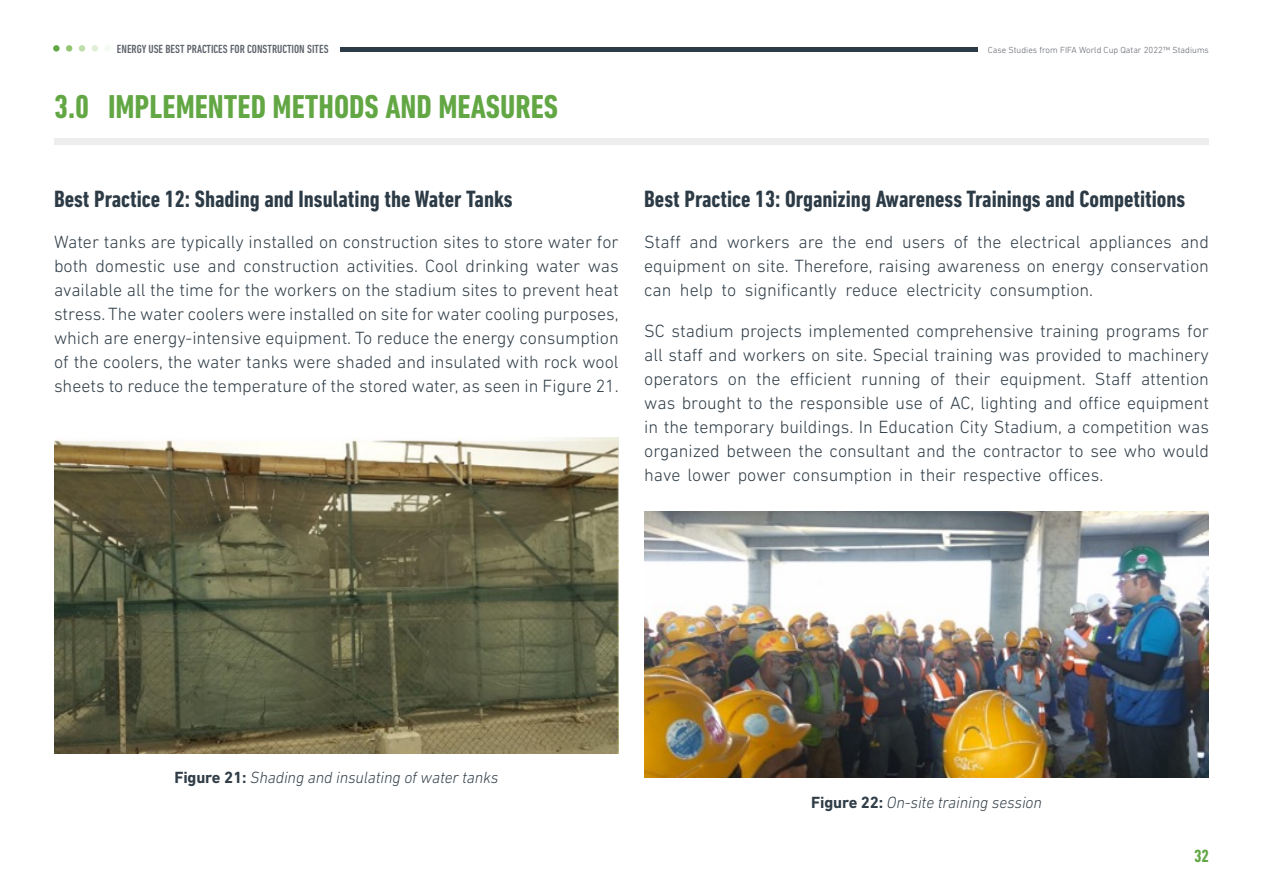
<style>
.page{position:relative;width:1263px;height:893px;background:#fff}
.page>*{position:absolute;margin:0;border:0;box-sizing:border-box;transform-origin:0 0}
.t1{font:700 condensed 33.75px "DIN Next LT Pro";color:#62a744}
.t2{font:700 condensed 24px "DIN Next LT Pro";color:#2c3b46}
.t3{font:300 18px/24px "DIN Next LT Pro";color:#313e48;text-align:justify}
.t4{font:700 condensed 18px "DIN Next LT Pro";color:#62a744}
.t5{font:italic 300 16.5px "DIN Next LT Pro";letter-spacing:-.01em;color:#313e48}
.t6{font:500 condensed 12px "DIN Next LT Pro";color:#60646d}
.t7{font:300 9px "DIN Next LT Pro";color:#60646d}
.s1{font-weight:700;font-style:normal}
</style>
<div class="page">
<div style="left:340px;top:47px;width:638px;height:5px;background:#2c3b46"></div>
<div style="left:53px;top:45px;width:7px;height:7px;background:#62a744;border-radius:50%"></div>
<div style="left:66px;top:45px;width:6px;height:7px;background:#94c672;border-radius:50%"></div>
<div style="left:79px;top:45px;width:6px;height:7px;background:#bedeab;border-radius:50%"></div>
<div style="left:92px;top:45px;width:6px;height:7px;background:#dfeed6;border-radius:50%"></div>
<div style="left:104px;top:45px;width:7px;height:7px;background:#f5faf2;border-radius:50%"></div>
<div style="left:54px;top:138px;width:1155px;height:7px;background:#ededee"></div>
<img style="left:54px;top:437px;width:565px;height:316px">
<img style="left:644px;top:511px;width:565px;height:267px">
<p class="t6" style="left:117px;top:42px;width:213px">ENERGY USE BEST PRACTICES FOR CONSTRUCTION SITES</p>
<h1 class="t1" style="left:54px;top:88px;width:506px">3.0 IMPLEMENTED METHODS AND MEASURES</h1>
<p class="t7" style="left:988px;top:45px;width:223px">Case Studies from FIFA World Cup Qatar 2022™ Stadiums</p>
<h2 class="t2" style="left:54px;top:185px;width:460px">Best Practice 12: Shading and Insulating the Water Tanks</h2>
<p class="t3" style="left:54px;top:230px;width:566px">Water tanks are typically installed on construction sites to store water for both domestic use and construction activities. Cool drinking water was available all the time for the workers on the stadium sites to prevent heat stress. The water coolers were installed on site for water cooling purposes, which are energy-intensive equipment. To reduce the energy consumption of the coolers, the water tanks were shaded and insulated with rock wool sheets to reduce the temperature of the stored water, as seen in Figure 21.</p>
<h2 class="t2" style="left:644px;top:185px;width:542px">Best Practice 13: Organizing Awareness Trainings and Competitions</h2>
<p class="t3" style="left:644px;top:230px;width:566px">Staff and workers are the end users of the electrical appliances and equipment on site. Therefore, raising awareness on energy conservation can help to significantly reduce electricity consumption.</p>
<p class="t3" style="left:644px;top:319px;width:566px">SC stadium projects implemented comprehensive training programs for all staff and workers on site. Special training was provided to machinery operators on the efficient running of their equipment. Staff attention was brought to the responsible use of AC, lighting and office equipment in the temporary buildings. In Education City Stadium, a competition was organized between the consultant and the contractor to see who would have lower power consumption in their respective offices.</p>
<p class="t5" style="left:174px;top:768px;width:326px"><span class="s1">Figure 21:</span> Shading and insulating of water tanks</p>
<p class="t5" style="left:811px;top:793px;width:232px"><span class="s1">Figure 22:</span> On-site training session</p>
<p class="t4" style="left:1194px;top:845px;width:16px">32</p>
</div>
